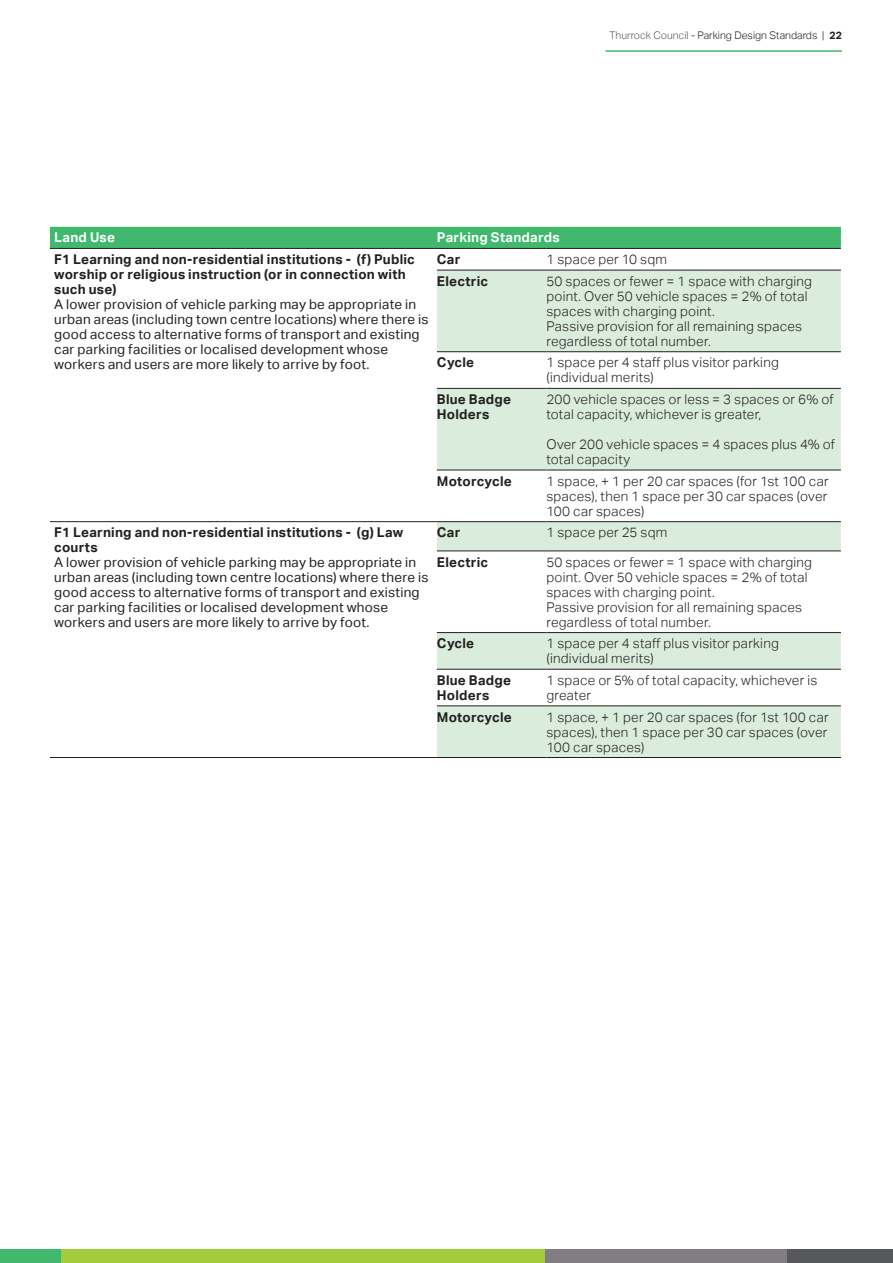
<style>
.page{position:relative;width:893px;height:1263px;background:#fff}
.page>*{position:absolute;margin:0;border:0;box-sizing:border-box;transform-origin:0 0}
._06_Table_text{font:300 13.5px/15px "Aktiv Grotesk";letter-spacing:.02em;color:#231f20}
._06_Table_text-2{font:13.5px/15px "Aktiv Grotesk";letter-spacing:.015em;color:#231f20}
._06_Table_text-3{font:700 13.5px/15px "Aktiv Grotesk";letter-spacing:.015em;color:#231f20}
._06_Table_bold{font:700 13.5px "Aktiv Grotesk";letter-spacing:.02em;color:#fff}
.t1{font:300 10.5px "Aktiv Grotesk";color:#231f20}
.s1{color:#57585a}
.s2{font-weight:700}
</style>
<div class="page">
<div style="left:0;top:1250px;width:62px;height:13px;background:#40b86e"></div>
<div style="left:62px;top:1250px;width:484px;height:13px;background:#a2cc39"></div>
<div style="left:546px;top:1250px;width:242px;height:13px;background:#817d82"></div>
<div style="left:788px;top:1250px;width:105px;height:13px;background:#57585a"></div>
<hr style="left:605px;top:50px;width:237px;height:2px;background:#40b86e">
<div style="left:50px;top:227px;width:791px;height:21px;background:#40b86e"></div>
<svg style="left:437px;top:271px;width:404px;height:486px;fill:#daeddc"></svg>
<div style="left:546px;top:669px;width:295px;height:37px;background:#fff"></div>
<hr style="left:437px;top:270px;width:109px;height:1px;background:#231f20">
<hr style="left:546px;top:270px;width:295px;height:1px;background:#231f20">
<hr style="left:437px;top:351px;width:109px;height:1px;background:#231f20">
<hr style="left:546px;top:351px;width:295px;height:1px;background:#231f20">
<hr style="left:437px;top:388px;width:109px;height:1px;background:#231f20">
<hr style="left:546px;top:388px;width:295px;height:1px;background:#231f20">
<hr style="left:437px;top:470px;width:109px;height:1px;background:#231f20">
<hr style="left:546px;top:470px;width:295px;height:1px;background:#231f20">
<hr style="left:437px;top:551px;width:109px;height:1px;background:#231f20">
<hr style="left:437px;top:632px;width:109px;height:1px;background:#231f20">
<hr style="left:437px;top:669px;width:109px;height:1px;background:#231f20">
<hr style="left:437px;top:706px;width:109px;height:1px;background:#231f20">
<hr style="left:50px;top:248px;width:387px;height:1px;background:#231f20">
<hr style="left:437px;top:248px;width:109px;height:1px;background:#231f20">
<hr style="left:546px;top:248px;width:295px;height:1px;background:#231f20">
<hr style="left:437px;top:521px;width:109px;height:1px;background:#231f20">
<hr style="left:437px;top:757px;width:109px;height:1px;background:#231f20">
<hr style="left:546px;top:757px;width:295px;height:1px;background:#231f20">
<hr style="left:50px;top:521px;width:387px;height:1px;background:#231f20">
<hr style="left:50px;top:757px;width:387px;height:1px;background:#231f20">
<hr style="left:546px;top:521px;width:295px;height:1px;background:#231f20">
<hr style="left:546px;top:706px;width:295px;height:1px;background:#231f20">
<hr style="left:546px;top:551px;width:295px;height:1px;background:#231f20">
<hr style="left:546px;top:632px;width:295px;height:1px;background:#231f20">
<hr style="left:546px;top:669px;width:295px;height:1px;background:#231f20">
<p class="t1" style="left:609px;top:29px;width:234px"><span class="s1">Thurrock Council</span> - Parking Design Standards | <span class="s2">22</span></p>
<p class="_06_Table_bold" style="left:54px;top:230px;width:62px">Land Use</p>
<p class="_06_Table_bold" style="left:437px;top:230px;width:124px">Parking Standards</p>
<p class="_06_Table_text-3" style="left:54px;top:252px;width:362px">F1 Learning and non-residential institutions - (f) Public worship or religious instruction (or in connection with such use)</p>
<p class="_06_Table_text-2" style="left:54px;top:297px;width:376px">A lower provision of vehicle parking may be appropriate in urban areas (including town centre locations) where there is good access to alternative forms of transport and existing car parking facilities or localised development whose workers and users are more likely to arrive by foot.</p>
<p class="_06_Table_text-3" style="left:437px;top:252px;width:25px">Car</p>
<p class="_06_Table_text" style="left:546px;top:252px;width:122px">1 space per 10 sqm</p>
<p class="_06_Table_text-3" style="left:437px;top:274px;width:53px">Electric</p>
<p class="_06_Table_text" style="left:546px;top:274px;width:267px">50 spaces or fewer = 1 space with charging point. Over 50 vehicle spaces = 2% of total spaces with charging point.</p>
<p class="_06_Table_text" style="left:546px;top:319px;width:257px">Passive provision for all remaining spaces regardless of total number.</p>
<p class="_06_Table_text-3" style="left:437px;top:355px;width:39px">Cycle</p>
<p class="_06_Table_text" style="left:546px;top:355px;width:234px">1 space per 4 staff plus visitor parking (individual merits)</p>
<p class="_06_Table_text-3" style="left:437px;top:392px;width:76px">Blue Badge<br>Holders</p>
<p class="_06_Table_text" style="left:546px;top:392px;width:289px">200 vehicle spaces or less = 3 spaces or 6% of total capacity, whichever is greater,</p>
<p class="_06_Table_text" style="left:546px;top:437px;width:290px">Over 200 vehicle spaces = 4 spaces plus 4% of total capacity</p>
<p class="_06_Table_text-3" style="left:437px;top:473px;width:76px">Motorcycle</p>
<p class="_06_Table_text" style="left:546px;top:473px;width:284px;text-align:justify">1 space, + 1 per 20 car spaces (for 1st 100 car spaces), then 1 space per 30 car spaces (over 100 car spaces)</p>
<p class="_06_Table_text-3" style="left:54px;top:525px;width:350px">F1 Learning and non-residential institutions - (g) Law courts</p>
<p class="_06_Table_text-2" style="left:54px;top:555px;width:376px">A lower provision of vehicle parking may be appropriate in urban areas (including town centre locations) where there is good access to alternative forms of transport and existing car parking facilities or localised development whose workers and users are more likely to arrive by foot.</p>
<p class="_06_Table_text-3" style="left:437px;top:525px;width:25px">Car</p>
<p class="_06_Table_text" style="left:546px;top:525px;width:122px">1 space per 25 sqm</p>
<p class="_06_Table_text-3" style="left:437px;top:554px;width:53px">Electric</p>
<p class="_06_Table_text" style="left:546px;top:554px;width:267px">50 spaces or fewer = 1 space with charging point. Over 50 vehicle spaces = 2% of total spaces with charging point.</p>
<p class="_06_Table_text" style="left:546px;top:599px;width:257px">Passive provision for all remaining spaces regardless of total number.</p>
<p class="_06_Table_text-3" style="left:437px;top:636px;width:39px">Cycle</p>
<p class="_06_Table_text" style="left:546px;top:636px;width:234px">1 space per 4 staff plus visitor parking (individual merits)</p>
<p class="_06_Table_text-3" style="left:437px;top:673px;width:76px">Blue Badge<br>Holders</p>
<p class="_06_Table_text" style="left:546px;top:673px;width:272px">1 space or 5% of total capacity, whichever is greater</p>
<p class="_06_Table_text-3" style="left:437px;top:709px;width:76px">Motorcycle</p>
<p class="_06_Table_text" style="left:546px;top:709px;width:284px;text-align:justify">1 space, + 1 per 20 car spaces (for 1st 100 car spaces), then 1 space per 30 car spaces (over 100 car spaces)</p>
</div>
